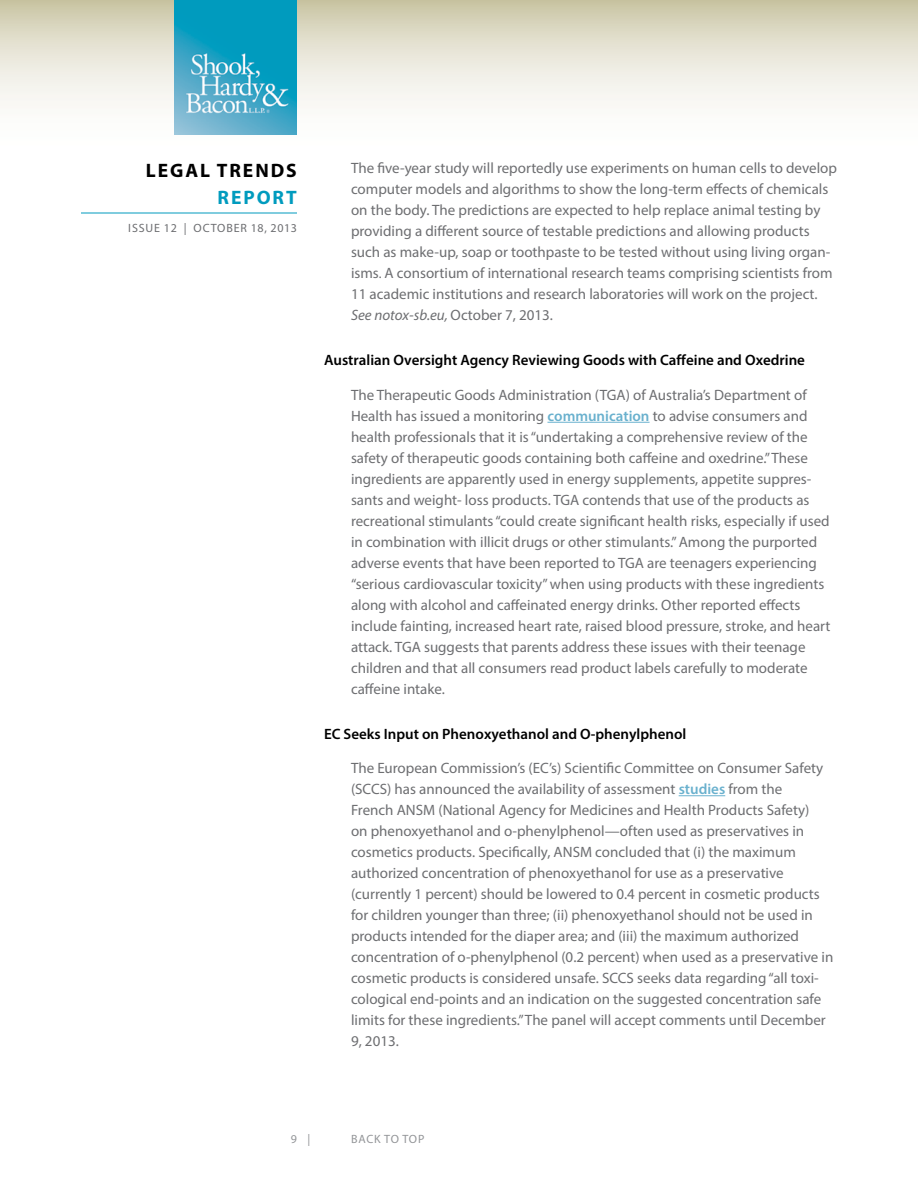
<style>
.page{position:relative;width:918px;height:1188px;background:#fff}
.page>*{position:absolute;margin:0;border:0;box-sizing:border-box;transform-origin:0 0}
.t1{font:700 19.5px "Myriad Pro";letter-spacing:.1em;color:#000}
.t2{font:700 19.5px "Myriad Pro";letter-spacing:.1em;color:#009bbe}
.t3{font:15px/21px "Myriad Pro";color:#6d6e71}
.t4{font:600 15px "Myriad Pro";color:#000}
.t5{font:12px "Myriad Pro";letter-spacing:.07em;color:#6d6e71}
.t6{font:12px "Myriad Pro";letter-spacing:.05em;color:#939598}
.s1{font-size:13.5px}
.s2{font-style:italic}
.s3{font-weight:600;color:#6ab1ce}
</style>
<div class="page">
<svg style="left:0;top:0;width:918px;height:135px"></svg>
<hr style="left:81px;top:213px;width:216px;height:1px;background:#009bbe">
<img style="left:175px;top:0;width:122px;height:135px">
<hr style="left:547px;top:422px;width:103px;height:1px;background:#6ab1ce">
<hr style="left:679px;top:795px;width:46px;height:1px;background:#6ab1ce">
<h1 class="t1" style="left:146px;top:157px;width:152px">LEGAL TRENDS</h1>
<h1 class="t2" style="left:218px;top:184px;width:81px">REPORT</h1>
<p class="t5" style="left:128px;top:221px;width:170px">ISSUE 12 | OCTOBER 18, 2013</p>
<p class="t3" style="left:351px;top:157px;width:488px">The five-year study will reportedly use experiments on human cells to develop computer models and algorithms to show the long-term effects of chemicals on the body. The predictions are expected to help replace animal testing by providing a different source of testable predictions and allowing products such as make-up, soap or toothpaste to be tested without using living organ&shy;isms<span class="s1">.</span> A consortium of international research teams comprising scientists from 11 academic institutions and research laboratories will work on the project.<br><span class="s2">See notox-sb.eu,</span> October 7, 2013.</p>
<p class="t4" style="left:324px;top:351px;width:483px">Australian Oversight Agency Reviewing Goods with Caffeine and Oxedrine</p>
<p class="t3" style="left:351px;top:384px;width:481px">The Therapeutic Goods Administration (TGA) of Australia’s Department of Health has issued a monitoring <span class="s3">communication</span> to advise consumers and health professionals that it is “undertaking a comprehensive review of the safety of therapeutic goods containing both caffeine and oxedrine.” These ingredients are apparently used in energy supplements, appetite suppres&shy;sants and weight- loss products. TGA contends that use of the products as recreational stimulants “could create significant health risks, especially if used in combination with illicit drugs or other stimulants.” Among the purported adverse events that have been reported to TGA are teenagers experiencing “serious cardiovascular toxicity” when using products with these ingredients along with alcohol and caffeinated energy drinks. Other reported effects include fainting, increased heart rate, raised blood pressure, stroke, and heart attack. TGA suggests that parents address these issues with their teenage children and that all consumers read product labels carefully to moderate caffeine intake.</p>
<p class="t4" style="left:324px;top:724px;width:364px">EC Seeks Input on Phenoxyethanol and O-phenylphenol</p>
<p class="t3" style="left:351px;top:757px;width:474px">The European Commission’s (EC’s) Scientific Committee on Consumer Safety (SCCS) has announced the availability of assessment <span class="s3">studies</span> from the<br>French ANSM</p>
<p class="t3" style="left:351px;top:799px;width:460px;text-indent:87px">(National Agency for Medicines and Health Products Safety) on phenoxyethanol and o-phenylphenol—often used as preservatives in cosmetics products. Specifically, ANSM</p>
<p class="t3" style="left:351px;top:841px;width:484px;text-indent:244px">concluded that (i) the maximum authorized concentration of phenoxyethanol for use as a preservative (currently 1 percent) should be lowered to 0.4 percent in cosmetic products for children younger than three; (ii) phenoxyethanol should not be used in products intended for the diaper area; and (iii) the maximum authorized concentration of o-phenylphenol (0.2 percent) when used as a preservative in cosmetic products is considered unsafe. SCCS seeks data regarding “all toxi&shy;cological end-points and an indication on the suggested concentration safe limits for these ingredients.” The panel will accept comments until December 9, 2013.</p>
<p class="t6" style="left:291px;top:1132px;width:21px">9 |</p>
<p class="t6" style="left:351px;top:1132px;width:75px">back to top</p>
</div>
